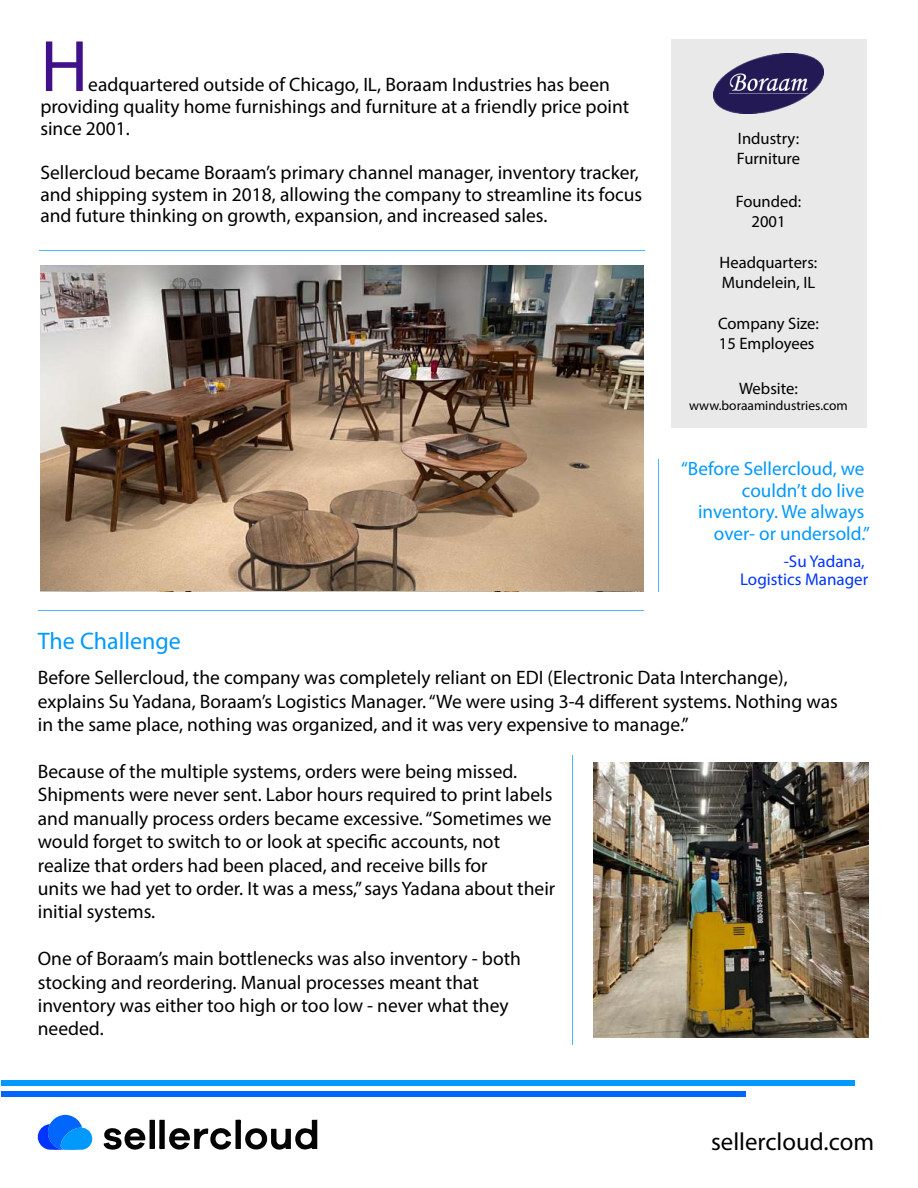
<style>
.page{position:relative;width:918px;height:1188px;background:#fff}
.page>*{position:absolute;margin:0;border:0;box-sizing:border-box;transform-origin:0 0}
.t1{font:73.5px "Myriad Pro";color:#411189}
.t2{font:24.9px "Myriad Pro";color:#000}
.t3{font:24px "Myriad Pro";color:#0299fe}
.t4{font:19.5px/23.4px "Myriad Pro";color:#000}
.t5{font:19.2px/21.9px "Myriad Pro";color:#0299fe;text-align:right}
.t6{font:17.1px/18.6px "Myriad Pro";color:#0134fe;text-align:right}
.t7{font:16.5px/19.8px "Myriad Pro";color:#000}
.t8{font:13.5px "Myriad Pro";color:#000}
</style>
<div class="page">
<div style="left:671px;top:39px;width:196px;height:389px;background:#e9e9e9"></div>
<svg style="left:38px;top:1115px;width:55px;height:35px"></svg>
<svg style="left:104px;top:1119px;width:213px;height:31px"></svg>
<div style="left:1px;top:1080px;width:854px;height:6px;background:#0299fe"></div>
<div style="left:1px;top:1091px;width:745px;height:6px;background:#0066fe"></div>
<hr style="left:38px;top:611px;width:605px;height:1px;background:#0299fe">
<hr style="left:572px;top:756px;width:1px;height:289px;background:#0299fe">
<hr style="left:39px;top:250px;width:606px;height:1px;background:#0299fe">
<img style="left:594px;top:763px;width:274px;height:274px">
<img style="left:714px;top:54px;width:110px;height:60px">
<hr style="left:658px;top:459px;width:1px;height:132px;background:#0299fe">
<img style="left:41px;top:266px;width:602px;height:324px">
<h1 class="t1" style="left:40px;top:38px;width:49px">H</h1>
<p class="t4" style="left:40px;top:75px;width:590px;line-height:21.9px;text-indent:48px">eadquartered outside of Chicago, IL, Boraam Industries has been providing quality home furnishings and furniture at a friendly price point since 2001.</p>
<p class="t4" style="left:40px;top:163px;width:603px;line-height:21.9px">Sellercloud became Boraam’s primary channel manager, inventory tracker, and shipping system in 2018, allowing the company to streamline its focus and future thinking on growth, expansion, and increased sales.</p>
<p class="t3" style="left:38px;top:632px;width:145px">The Challenge</p>
<p class="t7" style="left:737px;top:130px;width:65px">Industry:<br>Furniture</p>
<p class="t7" style="left:736px;top:193px;width:67px;text-align:center">Founded:<br>2001</p>
<p class="t7" style="left:720px;top:254px;width:99px">Headquarters:<br>Mundelein, IL</p>
<p class="t7" style="left:718px;top:315px;width:102px">Company Size:<br>15 Employees</p>
<p class="t7" style="left:739px;top:380px;width:60px">Website:</p>
<p class="t8" style="left:689px;top:400px;width:160px">www.boraamindustries.com</p>
<p class="t5" style="left:681px;top:459px;width:190px">“Before Sellercloud, we couldn’t do live inventory. We always over- or undersold.”</p>
<p class="t6" style="left:740px;top:553px;width:130px">-Su Yadana,<br>Logistics Manager</p>
<p class="t4" style="left:38px;top:668px;width:802px">Before Sellercloud, the company was completely reliant on EDI (Electronic Data Interchange), explains Su Yadana, Boraam’s Logistics Manager. “We were using 3-4 different systems. Nothing was in the same place, nothing was organized, and it was very expensive to manage.”</p>
<p class="t4" style="left:38px;top:761px;width:519px">Because of the multiple systems, orders were being missed.<br>Shipments were never sent. Labor hours required to print labels and manually process orders became excessive. “Sometimes we would forget to switch to or look at specific accounts, not realize that orders had been placed, and receive bills for<br>units we had yet to order. It was a mess,” says Yadana about their initial systems.</p>
<p class="t4" style="left:38px;top:949px;width:485px">One of Boraam’s main bottlenecks was also inventory - both stocking and reordering. Manual processes meant that inventory was either too high or too low - never what they needed.</p>
<p class="t2" style="left:711px;top:1132px;width:165px">sellercloud.com</p>
</div>
